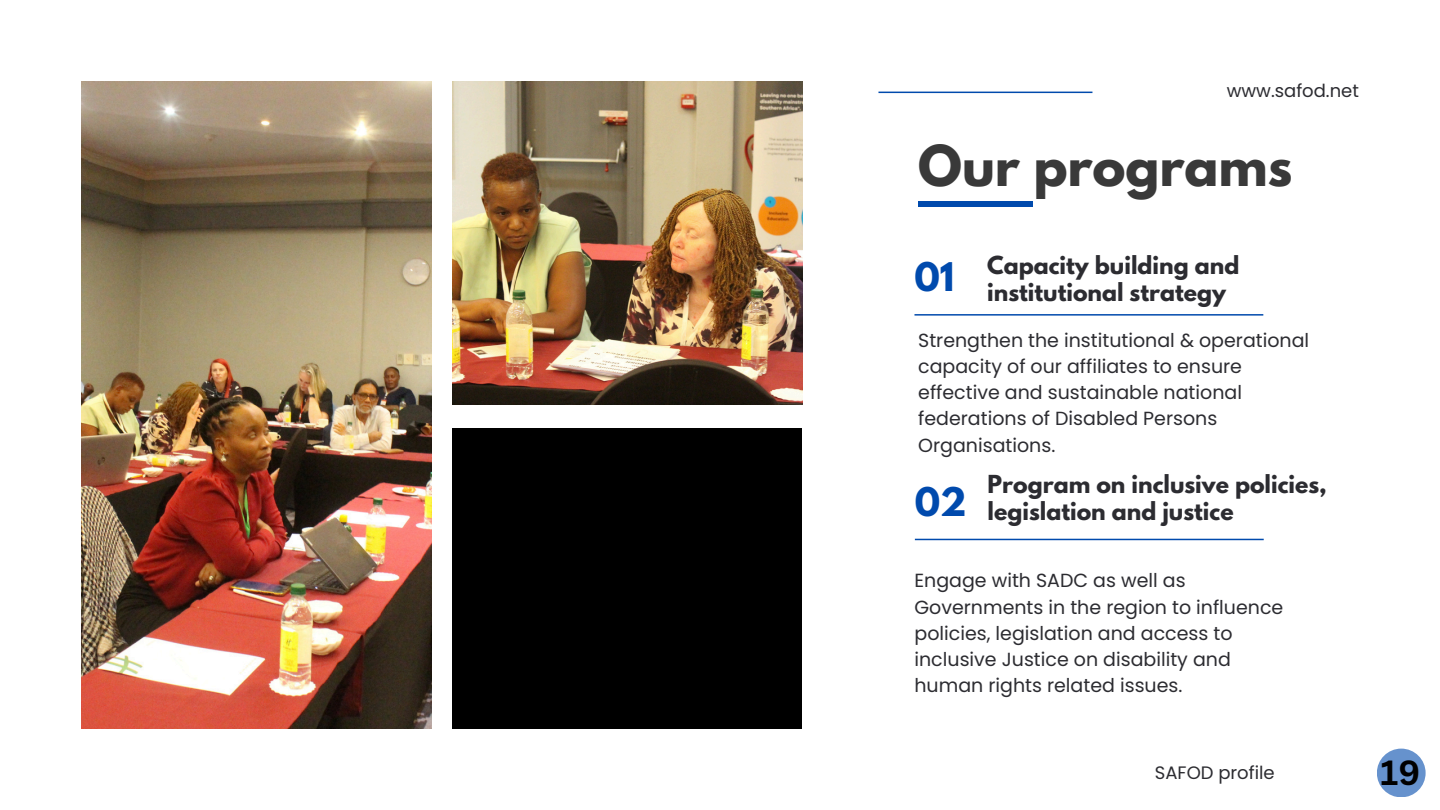
<style>
.page{position:relative;width:1440px;height:810px;background:#fff}
.page>*{position:absolute;margin:0;border:0;box-sizing:border-box;transform-origin:0 0}
.t1{font:700 50px "League Spartan";color:#393939}
.t2{font:700 35px "League Spartan";color:#004aad}
.t3{font:700 34px "Canva Sans";color:#000}
.t4{font:700 22px/26.2px "League Spartan";color:#2c2c31}
.t5{font:19px/26.2px "Poppins";color:#2c2c31}
.t6{font:18px "Poppins";color:#2c2c31}
</style>
<div class="page">
<div style="left:918px;top:201px;width:114px;height:6px;background:#004aad"></div>
<img style="left:81px;top:81px;width:350px;height:648px">
<img style="left:453px;top:81px;width:350px;height:324px">
<div style="left:453px;top:429px;width:349px;height:300px;background:#000"></div>
<hr style="left:914px;top:314px;width:349px;height:2px;background:#004aad">
<hr style="left:915px;top:539px;width:349px;height:1px;background:#004aad">
<hr style="left:878px;top:92px;width:214px;height:1px;background:#004aad">
<div style="left:1377px;top:749px;width:49px;height:48px;background:#6692cd;border-radius:50%"></div>
<p class="t6" style="left:1227px;top:78px;width:134px">www.safod.net</p>
<p class="t1" style="left:918px;top:141px;width:376px">Our programs</p>
<p class="t2" style="left:914px;top:260px;width:41px">01</p>
<p class="t4" style="left:987px;top:255px;width:254px">Capacity building and institutional strategy</p>
<p class="t5" style="left:918px;top:327px;width:393px">Strengthen the institutional &amp; operational capacity of our affiliates to ensure effective and sustainable national federations of Disabled Persons Organisations.</p>
<h1 class="t2" style="left:915px;top:484px;width:53px">02</h1>
<p class="t4" style="left:988px;top:474px;width:341px">Program on inclusive policies, legislation and justice</p>
<p class="t5" style="left:914px;top:568px;width:370px">Engage with SADC as well as Governments in the region to influence policies, legislation and access to inclusive Justice on disability and</p>
<p class="t5" style="left:914px;top:673px;width:269px">human rights related issues.</p>
<p class="t6" style="left:1155px;top:760px;width:121px">SAFOD profile</p>
<p class="t3" style="left:1381px;top:748px;width:41px">19</p>
</div>
